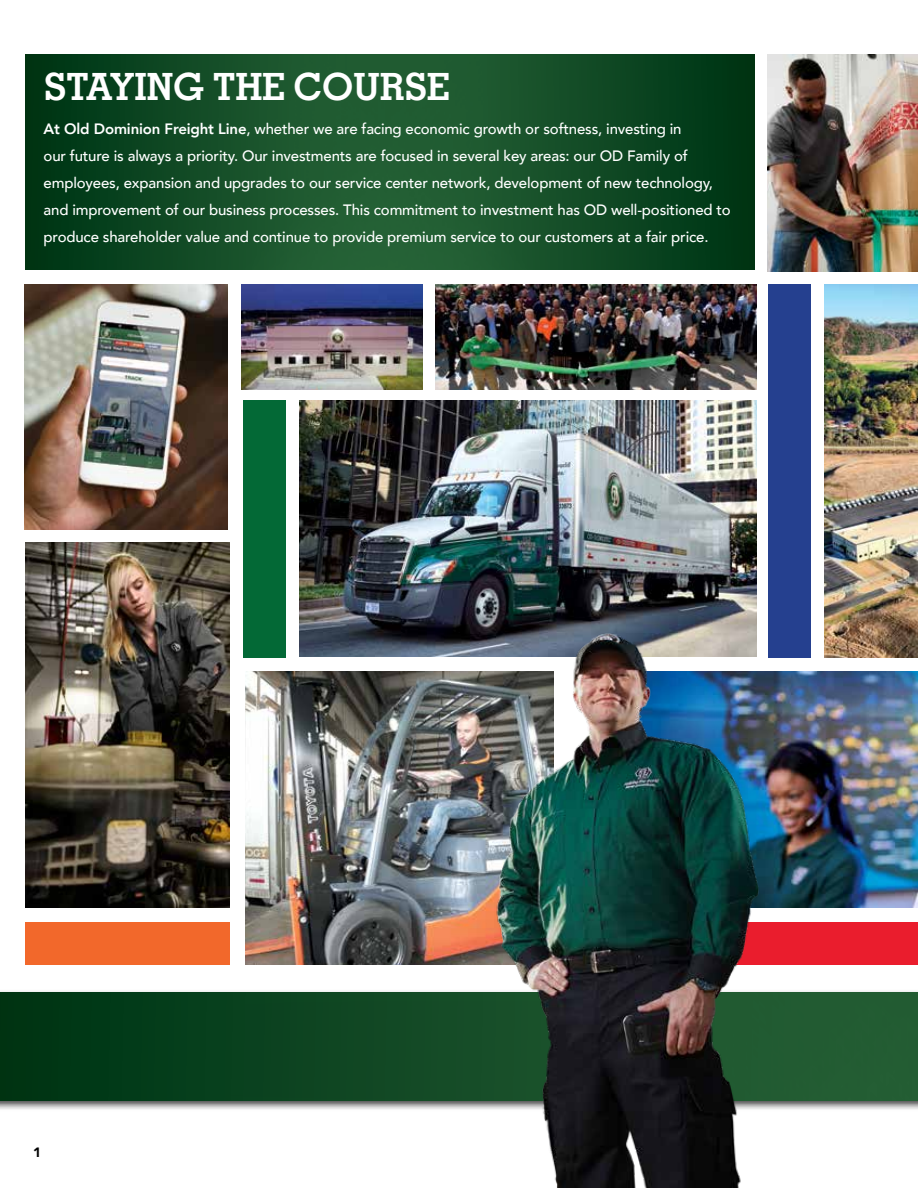
<style>
.page{position:relative;width:918px;height:1188px;background:#fff}
.page>*{position:absolute;margin:0;border:0;box-sizing:border-box;transform-origin:0 0}
.t1{font:700 37.5px "Memphis";letter-spacing:-.01em;color:#fff}
.t2{font:500 15px/27px "Avenir";letter-spacing:-.01em;color:#fff}
.t3{font:900 13.5px "Avenir";color:#000}
.s1{font-weight:800}
</style>
<div class="page">
<div style="left:0;top:989px;width:918px;height:123px;background:#000;opacity:.75"></div>
<img style="left:0;top:993px;width:918px;height:108px">
<img style="left:771px;top:671px;width:147px;height:236px">
<div style="left:621px;top:922px;width:297px;height:42px;background:#ea1d2d"></div>
<img style="left:26px;top:54px;width:729px;height:216px">
<img style="left:824px;top:285px;width:94px;height:373px">
<img style="left:768px;top:54px;width:150px;height:217px">
<img style="left:25px;top:284px;width:203px;height:246px">
<img style="left:242px;top:285px;width:180px;height:105px">
<img style="left:436px;top:285px;width:321px;height:105px">
<img style="left:299px;top:401px;width:458px;height:255px">
<img style="left:26px;top:542px;width:203px;height:365px">
<img style="left:245px;top:671px;width:217px;height:294px">
<div style="left:26px;top:922px;width:204px;height:42px;background:#f2682b"></div>
<div style="left:768px;top:284px;width:43px;height:374px;background:#25408f"></div>
<div style="left:243px;top:401px;width:42px;height:257px;background:#036936"></div>
<img style="left:462px;top:630px;width:309px;height:558px">
<h1 class="t1" style="left:44px;top:63px;width:408px">STAYING THE COURSE</h1>
<p class="t2" style="left:44px;top:115px;width:689px"><span class="s1">At Old Dominion Freight Line</span>, whether we are facing economic growth or softness, investing in<br>our future is always a priority. Our investments are focused in several key areas: our OD Family of employees, expansion and upgrades to our service center network, development of new technology, and improvement of our business processes. This commitment to investment has OD well-positioned to produce shareholder value and continue to provide premium service to our customers at a fair price.</p>
<p class="t3" style="left:33px;top:1140px;width:9px">1</p>
</div>
